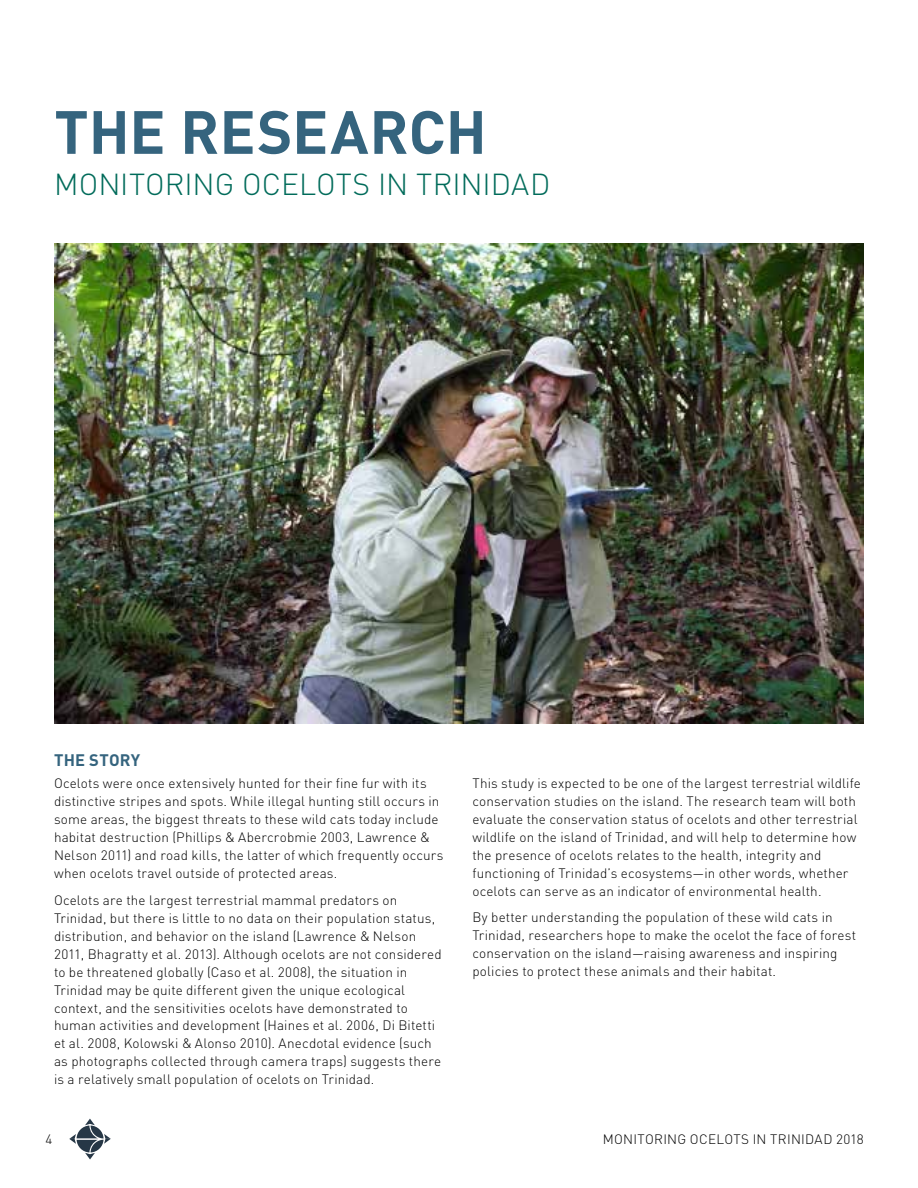
<style>
.page{position:relative;width:918px;height:1188px;background:#fff}
.page>*{position:absolute;margin:0;border:0;box-sizing:border-box;transform-origin:0 0}
.t1{font:700 60px "DINOT";color:#35647e}
.t2{font:300 30px "DINOT";color:#006b5a}
.t3{font:700 16.5px "DINOT";letter-spacing:.015em;color:#35647e}
.t4{font:300 13.5px/18px "DINOT";letter-spacing:.01em;color:#000}
</style>
<div class="page">
<svg style="left:69px;top:1119px;width:42px;height:41px"></svg>
<img style="left:54px;top:243px;width:810px;height:480px">
<h1 class="t1" style="left:54px;top:85px;width:434px">THE RESEARCH</h1>
<h2 class="t2" style="left:54px;top:161px;width:498px">MONITORING OCELOTS IN TRINIDAD</h2>
<p class="t3" style="left:54px;top:747px;width:88px">THE STORY</p>
<p class="t4" style="left:54px;top:773px;width:391px">Ocelots were once extensively hunted for their fine fur with its distinctive stripes and spots. While illegal hunting still occurs in some areas, the biggest threats to these wild cats today include habitat destruction (Phillips &amp; Abercrobmie 2003, Lawrence &amp; Nelson 2011) and road kills, the latter of which frequently occurs when ocelots travel outside of protected areas.</p>
<p class="t4" style="left:54px;top:890px;width:389px">Ocelots are the largest terrestrial mammal predators on Trinidad, but there is little to no data on their population status, distribution, and behavior on the island (Lawrence &amp; Nelson 2011, Bhagratty et al. 2013). Although ocelots are not considered to be threatened globally (Caso et al. 2008), the situation in Trinidad may be quite different given the unique ecological context, and the sensitivities ocelots have demonstrated to human activities and development (Haines et al. 2006, Di Bitetti et al. 2008, Kolowski &amp; Alonso 2010). Anecdotal evidence (such as photographs collected through camera traps) suggests there is a relatively small population of ocelots on Trinidad.</p>
<p class="t4" style="left:472px;top:773px;width:390px">This study is expected to be one of the largest terrestrial wildlife conservation studies on the island. The research team will both evaluate the conservation status of ocelots and other terrestrial wildlife on the island of Trinidad, and will help to determine how the presence of ocelots relates to the health, integrity and functioning of Trinidad’s ecosystems—in other words, whether ocelots can serve as an indicator of environmental health.</p>
<p class="t4" style="left:472px;top:908px;width:385px">By better understanding the population of these wild cats in Trinidad, researchers hope to make the ocelot the face of forest conservation on the island—raising awareness and inspiring policies to protect these animals and their habitat.</p>
<p class="t4" style="left:46px;top:1129px;width:8px">4</p>
<p class="t4" style="left:603px;top:1129px;width:263px">MONITORING OCELOTS IN TRINIDAD 2018</p>
</div>
